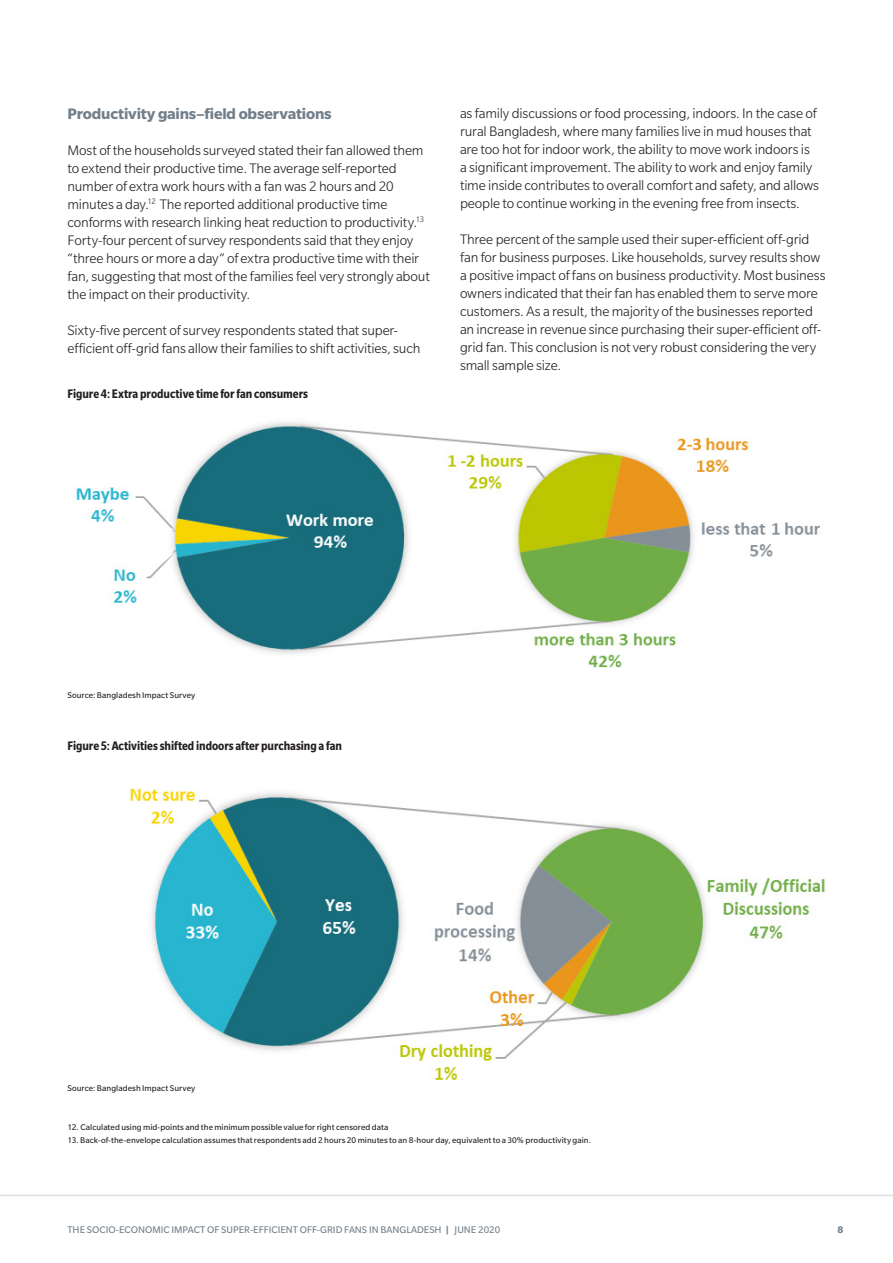
<style>
.page{position:relative;width:893px;height:1263px;background:#fff}
.page>*{position:absolute;margin:0;border:0;box-sizing:border-box;transform-origin:0 0}
.SUBS-3_-_Normal{font:700 16.5px "Slate Std";letter-spacing:-.01em;color:#727f8a}
.Body_Text__Light{font:300 15px/18px "Slate Std";letter-spacing:-.01em;color:#231f20}
.Figures_Headers{font:700 condensed 13.5px "Slate Std";color:#231f20}
.t1{font:10.5px "Slate Std";color:#727f8a}
.t2{font:700 10.5px "Slate Std";color:#727f8a}
.Footnotes_Text{font:9px "Slate Std";letter-spacing:.005em;color:#231f20}
.SOURCE{font:9px "Slate Std";letter-spacing:.005em;color:#231f20}
.s1{font-weight:700}
</style>
<div class="page">
<hr style="left:0;top:1195px;width:893px;height:1px;background:#dadfe3">
<img style="left:76px;top:422px;width:745px;height:246px">
<img style="left:130px;top:788px;width:695px;height:292px">
<p class="SUBS-3_-_Normal" style="left:68px;top:105px;width:266px">Productivity gains–field observations</p>
<p class="Body_Text__Light" style="left:68px;top:141px;width:364px">Most of the households surveyed stated their fan allowed them to extend their productive time. The average self-reported number of extra work hours with a fan was 2 hours and 20 minutes a day.<sup>12</sup> The reported additional productive time conforms with research linking heat reduction to productivity.<sup>13<br></sup>Forty-four percent of survey respondents said that they enjoy “three hours or more a day” of extra productive time with their fan, suggesting that most of the families feel very strongly about the impact on their productivity.</p>
<p class="Body_Text__Light" style="left:68px;top:321px;width:354px">Sixty-five percent of survey respondents stated that super&shy;efficient off-grid fans allow their families to shift activities, such</p>
<p class="Figures_Headers" style="left:68px;top:386px;width:242px">Figure 4: Extra productive time for fan consumers</p>
<p class="Body_Text__Light" style="left:460px;top:104px;width:361px">as family discussions or food processing, indoors. In the case of rural Bangladesh, where many families live in mud houses that are too hot for indoor work, the ability to move work indoors is a significant improvement. The ability to work and enjoy family time inside contributes to overall comfort and safety, and allows people to continue working in the evening free from insects.</p>
<p class="Body_Text__Light" style="left:460px;top:230px;width:367px">Three percent of the sample used their super-efficient off-grid fan for business purposes. Like households, survey results show a positive impact of fans on business productivity. Most business owners indicated that their fan has enabled them to serve more customers. As a result, the majority of the businesses reported an increase in revenue since purchasing their super-efficient off&shy;grid fan. This conclusion is not very robust considering the very small sample size.</p>
<p class="SOURCE" style="left:68px;top:690px;width:129px">Source: Bangladesh Impact Survey</p>
<p class="Figures_Headers" style="left:68px;top:739px;width:276px">Figure 5: Activities shifted indoors after purchasing a fan</p>
<p class="SOURCE" style="left:68px;top:1083px;width:129px">Source: Bangladesh Impact Survey</p>
<p class="Footnotes_Text" style="left:68px;top:1122px;width:322px">12. Calculated using mid-points and the minimum possible value for right censored data</p>
<p class="Footnotes_Text" style="left:68px;top:1136px;width:525px">13. Back-of-the-envelope calculation assumes that respondents add 2 hours 20 minutes to an 8-hour day, equivalent to a 30% productivity gain.</p>
<p class="t1" style="left:68px;top:1224px;width:434px">THE SOCIO-ECONOMIC IMPACT OF SUPER-EFFICIENT OFF-GRID FANS IN BANGLADESH <span class="s1">|</span> JUNE 2020</p>
<p class="t2" style="left:838px;top:1224px;width:7px">8</p>
</div>
